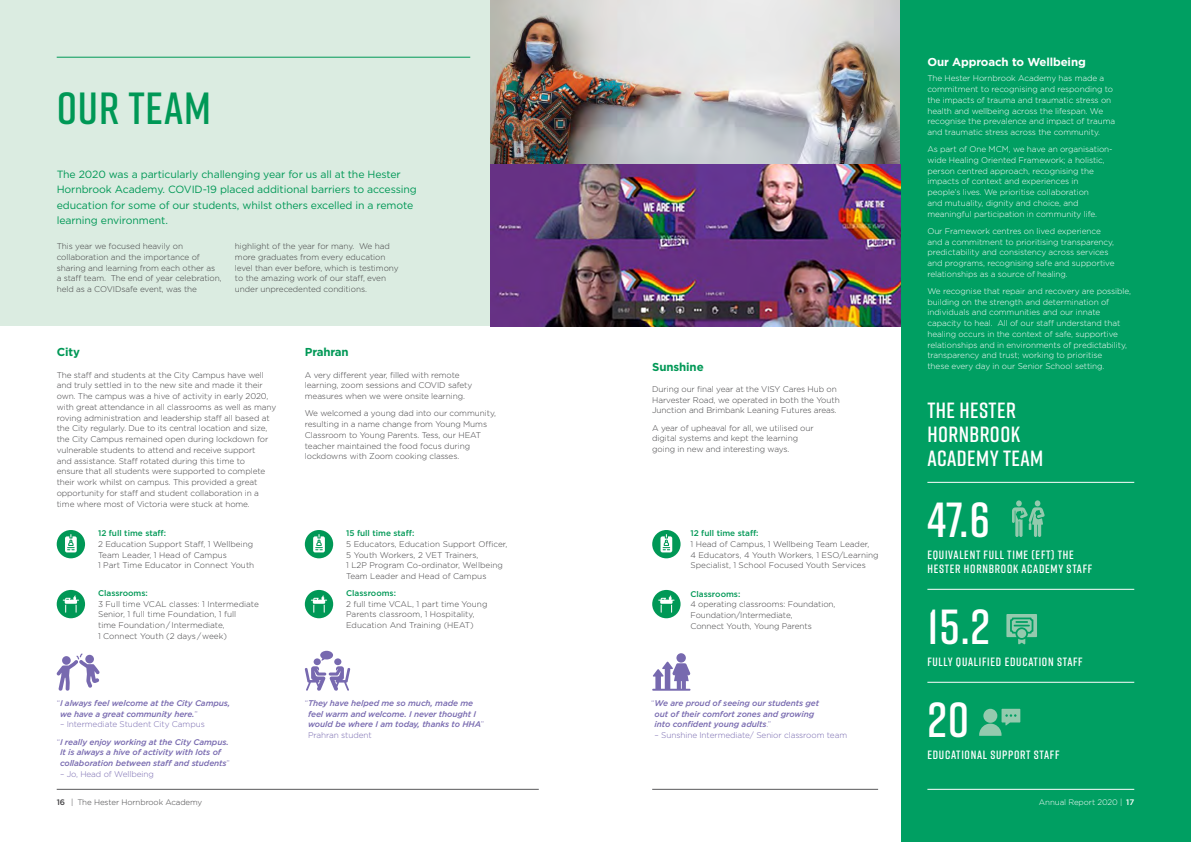
<style>
.page{position:relative;width:1191px;height:842px;background:#dbece1}
.page>*{position:absolute;margin:0;border:0;box-sizing:border-box;transform-origin:0 0}
.t1{font:600 49.2px "Rift";color:#fff}
.Main_Heading{font:600 45px "Rift";letter-spacing:.02em;color:#009856}
.t2{font:600 22px/24px "Rift";letter-spacing:.02em;color:#fff}
.t3{font:600 12px/14px "Rift";letter-spacing:.06em;color:#fff}
.Body_Sub_Heading{font:700 11.5px "Gotham";letter-spacing:-.01em;color:#fff}
.Body_Sub_Heading-2{font:700 11.5px "Gotham";letter-spacing:-.01em;color:#009856}
.Introduction_Copy{font:10.5px/15.5px "Gotham";letter-spacing:-.01em;color:#009856}
.Gotham_Body{font:300 8.2px/10.7px "Gotham";letter-spacing:-.01em;color:#414042}
.Gotham_Body-2{font:300 8.2px/10.7px "Gotham";letter-spacing:-.01em;color:#fff}
.Gotham_Body-3{font:italic 500 8.2px/10.7px "Gotham";letter-spacing:-.01em;color:#7769af}
.Gotham_Body-4{font:300 8.2px "Gotham";letter-spacing:-.01em;color:#7769af}
.Gotham_Body-5{font:500 8.2px "Gotham";color:#009856}
.t4{font:300 8px "Gotham";letter-spacing:-.01em;color:#414042}
.t5{font:300 8px "Gotham";letter-spacing:-.01em;color:#fff}
.s1{font-weight:300;font-style:normal}
.s2{font-weight:500}
</style>
<div class="page">
<img style="left:490px;top:0;width:410px;height:326px">
<div style="left:900px;top:0;width:291px;height:842px;background:#009f62"></div>
<div style="left:0;top:326px;width:900px;height:516px;background:#fff"></div>
<hr style="left:927px;top:589px;width:207px;height:1px;background:#fff">
<hr style="left:927px;top:682px;width:207px;height:1px;background:#fff">
<svg style="left:1006px;top:614px;width:31px;height:30px"></svg>
<svg style="left:979px;top:709px;width:41px;height:27px"></svg>
<svg style="left:1012px;top:500px;width:32px;height:37px"></svg>
<hr style="left:57px;top:57px;width:413px;height:1px;background:#009856">
<div style="left:676px;top:653px;width:10px;height:10px;background:#7769af;border-radius:50%"></div>
<svg style="left:652px;top:662px;width:38px;height:29px"></svg>
<svg style="left:57px;top:653px;width:43px;height:38px"></svg>
<div style="left:57px;top:530px;width:28px;height:28px;background:#009856;border-radius:50%"></div>
<svg style="left:65px;top:534px;width:12px;height:18px"></svg>
<div style="left:57px;top:590px;width:28px;height:28px;background:#009856;border-radius:50%"></div>
<svg style="left:63px;top:595px;width:16px;height:18px"></svg>
<svg style="left:305px;top:651px;width:45px;height:40px"></svg>
<div style="left:305px;top:530px;width:28px;height:28px;background:#009856;border-radius:50%"></div>
<svg style="left:313px;top:534px;width:12px;height:18px"></svg>
<div style="left:652px;top:530px;width:28px;height:28px;background:#009856;border-radius:50%"></div>
<svg style="left:660px;top:534px;width:12px;height:18px"></svg>
<div style="left:305px;top:590px;width:28px;height:28px;background:#009856;border-radius:50%"></div>
<svg style="left:311px;top:595px;width:16px;height:18px"></svg>
<div style="left:652px;top:590px;width:28px;height:28px;background:#009856;border-radius:50%"></div>
<svg style="left:658px;top:595px;width:16px;height:18px"></svg>
<hr style="left:927px;top:482px;width:207px;height:1px;background:#fff">
<hr style="left:57px;top:789px;width:482px;height:1px;background:#58595b">
<hr style="left:927px;top:789px;width:207px;height:1px;background:#fff">
<hr style="left:652px;top:789px;width:226px;height:1px;background:#58595b">
<p class="Main_Heading" style="left:57px;top:76px;width:156px">OUR TEAM</p>
<p class="Introduction_Copy" style="left:57px;top:166px;width:361px">The 2020 was a particularly challenging year for us all at the Hester Hornbrook Academy. COVID-19 placed additional barriers to accessing education for some of our students, whilst others excelled in a remote learning environment.</p>
<p class="Gotham_Body" style="left:57px;top:241px;width:166px">This year we focused heavily on collaboration and the importance of sharing and learning from each other as a staff team. The end of year celebration, held as a COVIDsafe event, was the</p>
<p class="Gotham_Body" style="left:235px;top:241px;width:165px">highlight of the year for many. We had more graduates from every education level than ever before, which is testimony to the amazing work of our staff, even under unprecedented conditions.</p>
<p class="Body_Sub_Heading-2" style="left:57px;top:345px;width:25px">City</p>
<p class="Gotham_Body" style="left:57px;top:369px;width:221px">The staff and students at the City Campus have well and truly settled in to the new site and made it their own. The campus was a hive of activity in early 2020, with great attendance in all classrooms as well as many roving administration and leadership staff all based at the City regularly. Due to its central location and size, the City Campus remained open during lockdown for vulnerable students to attend and receive support<br>and assistance. Staff rotated during this time to<br>ensure that all students were supported to complete their work whilst on campus. This provided a great opportunity for staff and student collaboration in a time where most of Victoria were stuck at home.</p>
<p class="Gotham_Body-5" style="left:98px;top:528px;width:70px">12 full time staff:</p>
<p class="Gotham_Body" style="left:98px;top:538px;width:157px">2 Education Support Staff, 1 Wellbeing<br>Team Leader, 1 Head of Campus</p>
<p class="Gotham_Body" style="left:98px;top:560px;width:158px">1 Part Time Educator in Connect Youth</p>
<p class="Gotham_Body-5" style="left:98px;top:588px;width:51px">Classrooms:</p>
<p class="Gotham_Body" style="left:98px;top:598px;width:162px">3 Full time VCAL classes: 1 Intermediate Senior, 1 full time Foundation, 1 full<br>time Foundation / Intermediate,<br>1 Connect Youth (2 days / week)</p>
<p class="Gotham_Body-3" style="left:60px;top:697px;width:172px;text-indent:-3px"><span class="s1">“</span>I always feel welcome at the City Campus, we have a great community here.<span class="s1">”</span></p>
<p class="Gotham_Body-4" style="left:60px;top:719px;width:146px">– Intermediate Student City Campus</p>
<p class="Gotham_Body-3" style="left:60px;top:736px;width:171px;text-indent:-3px"><span class="s1">“</span>I really enjoy working at the City Campus.<br>It is always a hive of activity with lots of collaboration between staff and students<span class="s1">”</span></p>
<p class="Gotham_Body-4" style="left:60px;top:769px;width:95px">– Jo, Head of Wellbeing</p>
<p class="Body_Sub_Heading-2" style="left:305px;top:345px;width:45px">Prahran</p>
<p class="Gotham_Body" style="left:305px;top:369px;width:169px">A very different year, filled with remote learning, zoom sessions and COVID safety measures when we were onsite learning.</p>
<p class="Gotham_Body" style="left:305px;top:408px;width:193px">We welcomed a young dad into our community, resulting in a name change from Young Mums Classroom to Young Parents. Tess, our HEAT teacher maintained the food focus during lockdowns with Zoom cooking classes.</p>
<p class="Gotham_Body-5" style="left:346px;top:528px;width:70px">15 full time staff:</p>
<p class="Gotham_Body" style="left:346px;top:538px;width:163px">5 Educators, Education Support Officer, 5 Youth Workers, 2 VET Trainers,<br>1 L2P Program Co-ordinator, Wellbeing Team Leader and Head of Campus</p>
<p class="Gotham_Body-5" style="left:346px;top:588px;width:51px">Classrooms:</p>
<p class="Gotham_Body" style="left:346px;top:598px;width:143px">2 full time VCAL, 1 part time Young<br>Parents classroom, 1 Hospitality,<br>Education And Training (HEAT)</p>
<p class="Gotham_Body-3" style="left:308px;top:697px;width:178px;text-indent:-3px"><span class="s1">“</span>They have helped me so much, made me feel warm and welcome. I never thought I would be where I am today, thanks to HHA<span class="s1">”<br>Prahran student</span></p>
<p class="Body_Sub_Heading-2" style="left:652px;top:359px;width:53px">Sunshine</p>
<p class="Gotham_Body" style="left:652px;top:383px;width:189px">During our final year at the VISY Cares Hub on<br>Harvester Road, we operated in both the Youth<br>Junction and Brimbank Leaning Futures areas.</p>
<p class="Gotham_Body" style="left:652px;top:422px;width:163px">A year of upheaval for all, we utilised our digital systems and kept the learning going in new and interesting ways.</p>
<p class="Gotham_Body-5" style="left:690px;top:528px;width:70px">12 full time staff:</p>
<p class="Gotham_Body" style="left:690px;top:538px;width:190px">1 Head of Campus, 1 Wellbeing Team Leader,<br>4 Educators, 4 Youth Workers, 1 ESO/Learning<br>Specialist, 1 School Focused Youth Services</p>
<p class="Gotham_Body-5" style="left:690px;top:588px;width:51px">Classrooms:</p>
<p class="Gotham_Body" style="left:690px;top:599px;width:146px">4 operating classrooms: Foundation,<br>Foundation/Intermediate,<br>Connect Youth, Young Parents</p>
<p class="Gotham_Body-3" style="left:654px;top:697px;width:166px;text-indent:-3px"><span class="s1">“</span>We are proud of seeing our students get out of their comfort zones and growing into confident young adults<span class="s1">.”</span></p>
<p class="Gotham_Body-4" style="left:654px;top:730px;width:194px">– Sunshine Intermediate/ Senior classroom team</p>
<p class="Body_Sub_Heading" style="left:927px;top:54px;width:160px">Our Approach to Wellbeing</p>
<p class="Gotham_Body-2" style="left:927px;top:73px;width:189px">The Hester Hornbrook Academy has made a commitment to recognising and responding to the impacts of trauma and traumatic stress on health and wellbeing across the lifespan. We recognise the prevalence and impact of trauma and traumatic stress across the community.</p>
<p class="Gotham_Body-2" style="left:927px;top:144px;width:187px">As part of One MCM, we have an organisation&shy;wide Healing Oriented Framework; a holistic, person centred approach, recognising the impacts of context and experiences in people’s lives. We prioritise collaboration<br>and mutuality, dignity and choice, and meaningful participation in community life.</p>
<p class="Gotham_Body-2" style="left:927px;top:225px;width:189px">Our Framework centres on lived experience and a commitment to prioritising transparency, predictability and consistency across services and programs, recognising safe and supportive relationships as a source of healing.</p>
<p class="Gotham_Body-2" style="left:927px;top:285px;width:205px">We recognise that repair and recovery are possible, building on the strength and determination of individuals and communities and our innate capacity to heal. All of our staff understand that healing occurs in the context of safe, supportive relationships and in environments of predictability, transparency and trust; working to prioritise<br>these every day in our Senior School setting.</p>
<p class="t2" style="left:927px;top:398px;width:117px">THE HESTER<br>HORNBROOK<br>ACADEMY TEAM</p>
<p class="t1" style="left:927px;top:485px;width:64px">47.6</p>
<p class="t3" style="left:927px;top:547px;width:166px">EQUIVALENT FULL TIME (EFT) THE<br>HESTER HORNBROOK ACADEMY STAFF</p>
<p class="t1" style="left:927px;top:592px;width:64px">15.2</p>
<p class="t3" style="left:927px;top:654px;width:157px">FULLY QUALIFIED EDUCATION STAFF</p>
<p class="t1" style="left:927px;top:685px;width:43px">20</p>
<p class="t3" style="left:927px;top:747px;width:133px">EDUCATIONAL SUPPORT STAFF</p>
<p class="t4" style="left:57px;top:797px;width:147px"><span class="s2">16</span> | The Hester Hornbrook Academy</p>
<p class="t5" style="left:1039px;top:797px;width:97px">Annual Report 2020 | <span class="s2">17</span></p>
</div>
